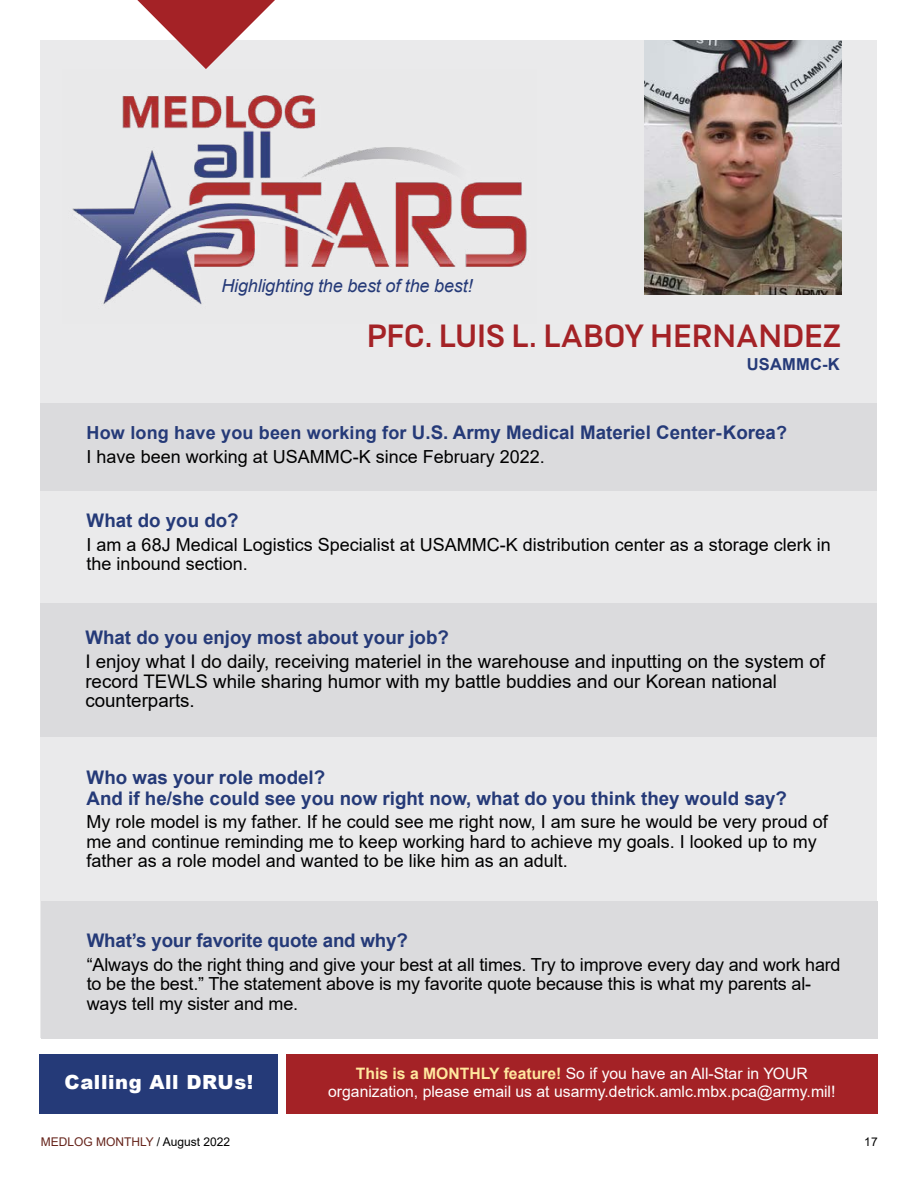
<style>
.page{position:relative;width:918px;height:1188px;background:#fff}
.page>*{position:absolute;margin:0;border:0;box-sizing:border-box;transform-origin:0 0}
.t1{font:36px "US Army";letter-spacing:-.02em;color:#a42226}
.t2{font:900 19.5px "Arial";letter-spacing:.03em;color:#fff}
.t3{font:700 18.75px/21px "Arial";color:#253a78}
.t4{font:18.75px/19.5px "Arial";color:#000}
.t5{font:18px/19.5px "Arial";color:#000}
.t6{font:italic 18px "Arial";letter-spacing:-.01em;color:#253a78}
.t7{font:700 16.5px "Arial";letter-spacing:.01em;color:#253a78}
.t8{font:15.75px/17.4px "Arial";color:#fff;text-align:center}
.t9{font:12px "Arial";color:#66241b}
.t10{font:12px "Arial";color:#000}
.s1{font-size:18px}
.s2{font-weight:700;color:#ffe79e}
.s3{color:#000}
</style>
<div class="page">
<div style="left:286px;top:1054px;width:592px;height:60px;background:#a42226"></div>
<div style="left:40px;top:40px;width:838px;height:998px;background:#eaeaeb"></div>
<div style="left:40px;top:403px;width:838px;height:87px;background:#dbdbdd"></div>
<img style="left:645px;top:40px;width:196px;height:255px">
<div style="left:40px;top:603px;width:838px;height:134px;background:#dbdbdd"></div>
<div style="left:41px;top:901px;width:837px;height:137px;background:#dbdbdd"></div>
<img style="left:72px;top:95px;width:455px;height:210px">
<svg style="left:137px;top:0;width:138px;height:69px"></svg>
<div style="left:39px;top:1054px;width:239px;height:60px;background:#253a78"></div>
<p class="t6" style="left:221px;top:274px;width:253px">Highlighting the best of the best!</p>
<h1 class="t1" style="left:367px;top:316px;width:476px">PFC. LUIS L. LABOY HERNANDEZ</h1>
<p class="t7" style="left:747px;top:353px;width:94px">USAMMC-K</p>
<p class="t3" style="left:87px;top:422px;width:702px"><span class="s1">How long have you been working for</span> U.S. Army Medical Materiel Center-Korea<span class="s1">?</span></p>
<p class="t5" style="left:87px;top:447px;width:460px">I have been working at USAMMC-K since February 2022.</p>
<p class="t3" style="left:87px;top:510px;width:154px">What do you do?</p>
<p class="t5" style="left:87px;top:535px;width:746px">I am a 68J Medical Logistics Specialist at USAMMC-K distribution center as a storage clerk in the inbound section.</p>
<p class="t3" style="left:85px;top:628px;width:365px">What do you enjoy most about your job?</p>
<p class="t4" style="left:85px;top:652px;width:741px">I enjoy what I do daily, receiving materiel in the warehouse and inputting on the system of record TEWLS while sharing humor with my battle buddies and our Korean national counterparts.</p>
<p class="t3" style="left:87px;top:767px;width:702px">Who was your role model?<br>And if he/she could see you now right now, what do you think they would say?</p>
<p class="t5" style="left:87px;top:812px;width:743px">My role model is my father. If he could see me right now, I am sure he would be very proud of me and continue reminding me to keep working hard to achieve my goals. I looked up to my father as a role model and wanted to be like him as an adult.</p>
<p class="t3" style="left:87px;top:930px;width:323px">What’s your favorite quote and why?</p>
<p class="t5" style="left:87px;top:954px;width:755px">“Always do the right thing and give your best at all times. Try to improve every day and work hard to be the best.” The statement above is my favorite quote because this is what my parents al&shy;ways tell my sister and me.</p>
<p class="t2" style="left:65px;top:1068px;width:190px">Calling All DRUs!</p>
<p class="t8" style="left:328px;top:1065px;width:509px"><span class="s2">This is a MONTHLY feature!</span> So if you have an All-Star in YOUR organization, please email us at usarmy.detrick.amlc.mbx.pca@army.mil!</p>
<p class="t9" style="left:41px;top:1133px;width:191px">MEDLOG MONTHLY <span class="s3">/ August 2022</span></p>
<p class="t10" style="left:864px;top:1133px;width:15px">17</p>
</div>
